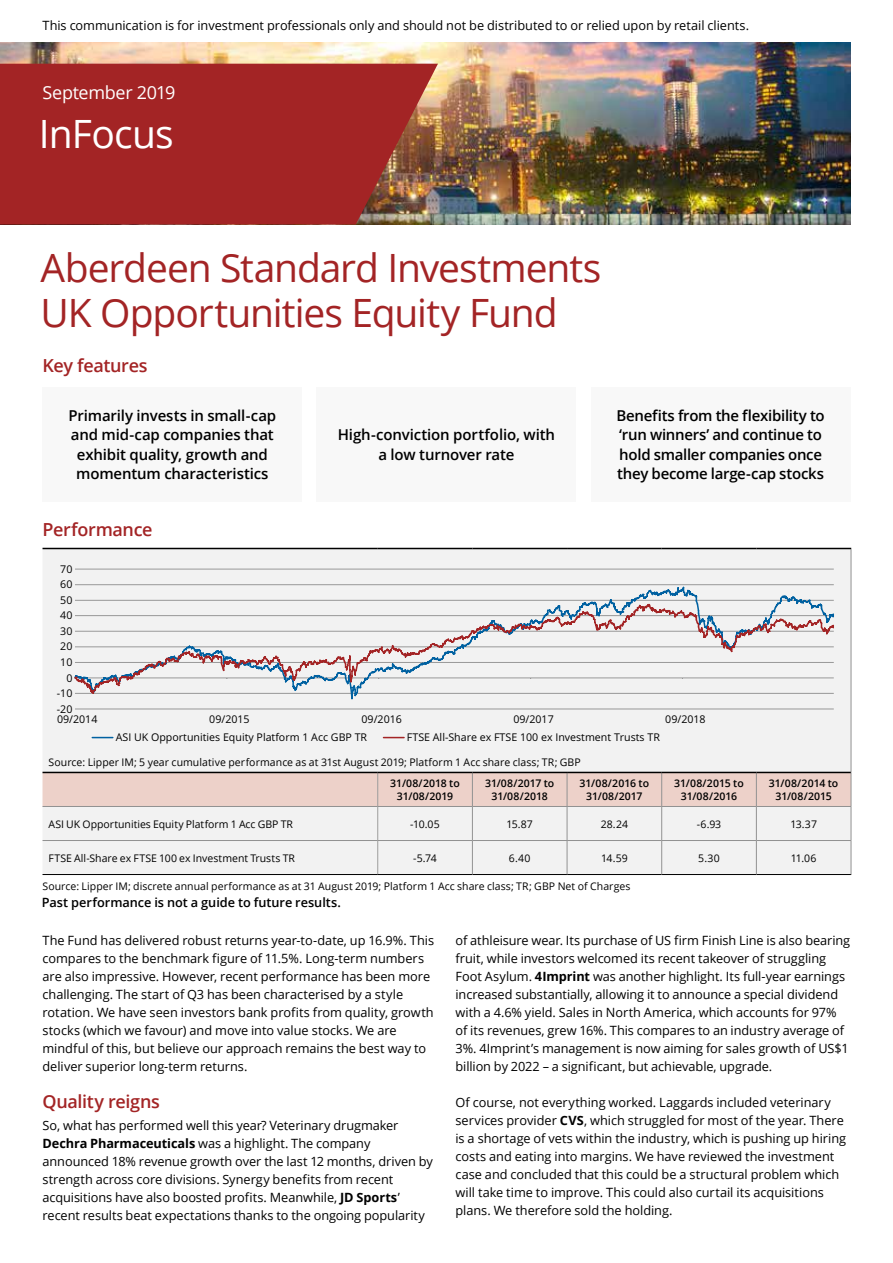
<style>
.page{position:relative;width:893px;height:1263px;background:#fff}
.page>*{position:absolute;margin:0;border:0;box-sizing:border-box;transform-origin:0 0}
.t1{font:39px/45px "Open Sans";letter-spacing:-.03em;color:#a32425}
.t2{font:39px "Open Sans";letter-spacing:-.025em;color:#fff}
.t3{font:600 18px "Open Sans";letter-spacing:-.02em;color:#a32425}
.t4{font:18px "Open Sans";letter-spacing:-.02em;color:#fff}
.t5{font:600 15px/19.5px "Open Sans";letter-spacing:-.01em;color:#000;text-align:center}
.t6{font:12.75px/18px "Open Sans";letter-spacing:-.005em;color:#000}
.t7{font:600 12.75px "Open Sans";color:#000}
.t8{font:10.65px "Open Sans";color:#000}
.t9{font:10.5px "Open Sans";letter-spacing:.005em;color:#000}
.t10{font:600 10.5px/12.8px "Open Sans";color:#000;text-align:center}
.s1{font-weight:700}
</style>
<div class="page">
<img style="left:0;top:43px;width:850px;height:182px">
<svg style="left:0;top:64px;width:438px;height:161px;background:#a12b29"></svg>
<div style="left:317px;top:387px;width:259px;height:114px;background:#f8f8f8"></div>
<div style="left:43px;top:387px;width:259px;height:114px;background:#f8f8f8"></div>
<div style="left:591px;top:387px;width:259px;height:114px;background:#f8f8f8"></div>
<div style="left:43px;top:549px;width:808px;height:325px;background:#f2f2f2"></div>
<div style="left:43px;top:773px;width:808px;height:33px;background:#edd1c9"></div>
<hr style="left:377px;top:773px;width:1px;height:33px;background:#9d9d9c">
<hr style="left:377px;top:807px;width:1px;height:33px;background:#9d9d9c">
<hr style="left:377px;top:841px;width:1px;height:33px;background:#9d9d9c">
<hr style="left:43px;top:874px;width:335px;height:1px;background:#000">
<hr style="left:378px;top:874px;width:94px;height:1px;background:#000">
<hr style="left:472px;top:874px;width:95px;height:1px;background:#000">
<hr style="left:567px;top:874px;width:95px;height:1px;background:#000">
<hr style="left:662px;top:874px;width:94px;height:1px;background:#000">
<hr style="left:756px;top:874px;width:95px;height:1px;background:#000">
<hr style="left:851px;top:549px;width:1px;height:223px;background:#929292">
<hr style="left:472px;top:773px;width:1px;height:33px;background:#929292">
<hr style="left:567px;top:773px;width:1px;height:33px;background:#929292">
<hr style="left:661px;top:773px;width:1px;height:33px;background:#929292">
<hr style="left:756px;top:773px;width:1px;height:33px;background:#929292">
<hr style="left:851px;top:772px;width:1px;height:34px;background:#929292">
<hr style="left:378px;top:806px;width:94px;height:1px;background:#929292">
<hr style="left:472px;top:806px;width:95px;height:1px;background:#929292">
<hr style="left:472px;top:807px;width:1px;height:33px;background:#929292">
<hr style="left:567px;top:806px;width:95px;height:1px;background:#929292">
<hr style="left:567px;top:807px;width:1px;height:33px;background:#929292">
<hr style="left:662px;top:806px;width:94px;height:1px;background:#929292">
<hr style="left:661px;top:807px;width:1px;height:33px;background:#929292">
<hr style="left:756px;top:806px;width:95px;height:1px;background:#929292">
<hr style="left:756px;top:807px;width:1px;height:33px;background:#929292">
<hr style="left:851px;top:807px;width:1px;height:33px;background:#929292">
<hr style="left:378px;top:840px;width:94px;height:1px;background:#929292">
<hr style="left:472px;top:840px;width:95px;height:1px;background:#929292">
<hr style="left:472px;top:841px;width:1px;height:33px;background:#929292">
<hr style="left:567px;top:840px;width:95px;height:1px;background:#929292">
<hr style="left:567px;top:841px;width:1px;height:33px;background:#929292">
<hr style="left:662px;top:840px;width:94px;height:1px;background:#929292">
<hr style="left:661px;top:841px;width:1px;height:33px;background:#929292">
<hr style="left:756px;top:840px;width:95px;height:1px;background:#929292">
<hr style="left:756px;top:841px;width:1px;height:33px;background:#929292">
<hr style="left:851px;top:841px;width:1px;height:33px;background:#929292">
<hr style="left:43px;top:806px;width:335px;height:1px;background:#929292">
<hr style="left:43px;top:840px;width:335px;height:1px;background:#929292">
<hr style="left:43px;top:548px;width:335px;height:1px;background:#000">
<hr style="left:378px;top:548px;width:94px;height:1px;background:#000">
<hr style="left:472px;top:548px;width:95px;height:1px;background:#000">
<hr style="left:567px;top:548px;width:95px;height:1px;background:#000">
<hr style="left:662px;top:548px;width:94px;height:1px;background:#000">
<hr style="left:756px;top:548px;width:95px;height:1px;background:#000">
<hr style="left:43px;top:772px;width:335px;height:1px;background:#000">
<hr style="left:378px;top:772px;width:94px;height:1px;background:#000">
<hr style="left:472px;top:772px;width:95px;height:1px;background:#000">
<hr style="left:567px;top:772px;width:95px;height:1px;background:#000">
<hr style="left:662px;top:772px;width:94px;height:1px;background:#000">
<hr style="left:756px;top:772px;width:95px;height:1px;background:#000">
<hr style="left:75px;top:709px;width:759px;height:1px;background:#989898">
<hr style="left:75px;top:584px;width:759px;height:1px;background:#989898">
<hr style="left:75px;top:569px;width:759px;height:1px;background:#989898">
<svg style="left:73px;top:585px;width:761px;height:115px"></svg>
<svg style="left:73px;top:602px;width:761px;height:93px"></svg>
<svg style="left:92px;top:737px;width:21px;height:1px"></svg>
<svg style="left:383px;top:737px;width:21px;height:1px"></svg>
<p class="t6" style="left:43px;top:17px;width:708px">This communication is for investment professionals only and should not be distributed to or relied upon by retail clients.</p>
<h2 class="t4" style="left:43px;top:80px;width:134px">September 2019</h2>
<h1 class="t2" style="left:39px;top:107px;width:136px">InFocus</h1>
<h1 class="t1" style="left:41px;top:244px;width:563px">Aberdeen Standard Investments<br>UK Opportunities Equity Fund</h1>
<h2 class="t3" style="left:43px;top:353px;width:107px">Key features</h2>
<p class="t5" style="left:69px;top:405px;width:209px">Primarily invests in small-cap and mid-cap companies that exhibit quality, growth and momentum characteristics</p>
<p class="t5" style="left:616px;top:405px;width:210px;text-align:left">Benefits from the flexibility to ‘run winners’ and continue to hold smaller companies once they become large-cap stocks</p>
<p class="t5" style="left:338px;top:425px;width:219px">High-conviction portfolio, with a low turnover rate</p>
<h2 class="t3" style="left:43px;top:518px;width:112px">Performance</h2>
<p class="t8" style="left:60px;top:562px;width:14px">70</p>
<p class="t8" style="left:60px;top:577px;width:14px">60</p>
<p class="t8" style="left:60px;top:593px;width:14px">50</p>
<p class="t8" style="left:60px;top:608px;width:14px">40</p>
<p class="t8" style="left:60px;top:624px;width:14px">30</p>
<p class="t8" style="left:60px;top:639px;width:14px">20</p>
<p class="t8" style="left:60px;top:655px;width:14px">10</p>
<p class="t8" style="left:66px;top:670px;width:8px">0</p>
<p class="t8" style="left:57px;top:686px;width:17px">-10</p>
<p class="t8" style="left:57px;top:701px;width:17px">-20</p>
<p class="t8" style="left:57px;top:712px;width:42px">09/2014</p>
<p class="t8" style="left:209px;top:712px;width:42px">09/2015</p>
<p class="t8" style="left:362px;top:712px;width:42px">09/2016</p>
<p class="t8" style="left:513px;top:712px;width:42px">09/2017</p>
<p class="t8" style="left:665px;top:712px;width:42px">09/2018</p>
<p class="t8" style="left:116px;top:730px;width:253px">ASI UK Opportunities Equity Platform 1 Acc GBP TR</p>
<p class="t8" style="left:407px;top:730px;width:254px">FTSE All-Share ex FTSE 100 ex Investment Trusts TR</p>
<p class="t9" style="left:49px;top:755px;width:534px">Source: Lipper IM; 5 year cumulative performance as at 31st August 2019; Platform 1 Acc share class; TR; GBP</p>
<p class="t10" style="left:390px;top:777px;width:71px">31/08/2018 to<br>31/08/2019</p>
<p class="t10" style="left:485px;top:777px;width:71px">31/08/2017 to<br>31/08/2018</p>
<p class="t10" style="left:580px;top:777px;width:71px">31/08/2016 to<br>31/08/2017</p>
<p class="t10" style="left:674px;top:777px;width:71px">31/08/2015 to<br>31/08/2016</p>
<p class="t10" style="left:769px;top:777px;width:71px">31/08/2014 to<br>31/08/2015</p>
<p class="t9" style="left:48px;top:816px;width:246px">ASI UK Opportunities Equity Platform 1 Acc GBP TR</p>
<p class="t9" style="left:410px;top:816px;width:31px">-10.05</p>
<p class="t9" style="left:506px;top:816px;width:28px">15.87</p>
<p class="t9" style="left:601px;top:816px;width:29px">28.24</p>
<p class="t9" style="left:697px;top:816px;width:26px">-6.93</p>
<p class="t9" style="left:790px;top:816px;width:28px">13.37</p>
<p class="t9" style="left:48px;top:850px;width:248px">FTSE All-Share ex FTSE 100 ex Investment Trusts TR</p>
<p class="t9" style="left:413px;top:850px;width:25px">-5.74</p>
<p class="t9" style="left:509px;top:850px;width:23px">6.40</p>
<p class="t9" style="left:601px;top:850px;width:28px">14.59</p>
<p class="t9" style="left:698px;top:850px;width:23px">5.30</p>
<p class="t9" style="left:791px;top:850px;width:27px">11.06</p>
<p class="t9" style="left:42px;top:879px;width:589px">Source: Lipper IM; discrete annual performance as at 31 August 2019; Platform 1 Acc share class; TR; GBP Net of Charges</p>
<p class="t7" style="left:42px;top:894px;width:301px">Past performance is not a guide to future results.</p>
<p class="t6" style="left:43px;top:931px;width:393px">The Fund has delivered robust returns year-to-date, up 16.9%. This compares to the benchmark figure of 11.5%. Long-term numbers are also impressive. However, recent performance has been more challenging. The start of Q3 has been characterised by a style rotation. We have seen investors bank profits from quality, growth stocks (which we favour) and move into value stocks. We are mindful of this, but believe our approach remains the best way to deliver superior long-term returns.</p>
<h2 class="t3" style="left:43px;top:1089px;width:119px">Quality reigns</h2>
<p class="t6" style="left:43px;top:1116px;width:392px">So, what has performed well this year? Veterinary drugmaker <span class="s1">Dechra Pharmaceuticals</span> was a highlight. The company announced 18% revenue growth over the last 12 months, driven by strength across core divisions. Synergy benefits from recent acquisitions have also boosted profits. Meanwhile, <span class="s1">JD Sports</span>’ recent results beat expectations thanks to the ongoing popularity</p>
<p class="t6" style="left:455px;top:931px;width:396px">of athleisure wear. Its purchase of US firm Finish Line is also bearing fruit, while investors welcomed its recent takeover of struggling Foot Asylum. <span class="s1">4Imprint</span> was another highlight. Its full-year earnings increased substantially, allowing it to announce a special dividend with a 4.6% yield. Sales in North America, which accounts for 97% of its revenues, grew 16%. This compares to an industry average of 3%. 4Imprint’s management is now aiming for sales growth of US$1 billion by 2022 – a significant, but achievable, upgrade.</p>
<p class="t6" style="left:455px;top:1093px;width:392px">Of course, not everything worked. Laggards included veterinary services provider <span class="s1">CVS</span>, which struggled for most of the year. There is a shortage of vets within the industry, which is pushing up hiring costs and eating into margins. We have reviewed the investment case and concluded that this could be a structural problem which will take time to improve. This could also curtail its acquisitions plans. We therefore sold the holding.</p>
</div>
